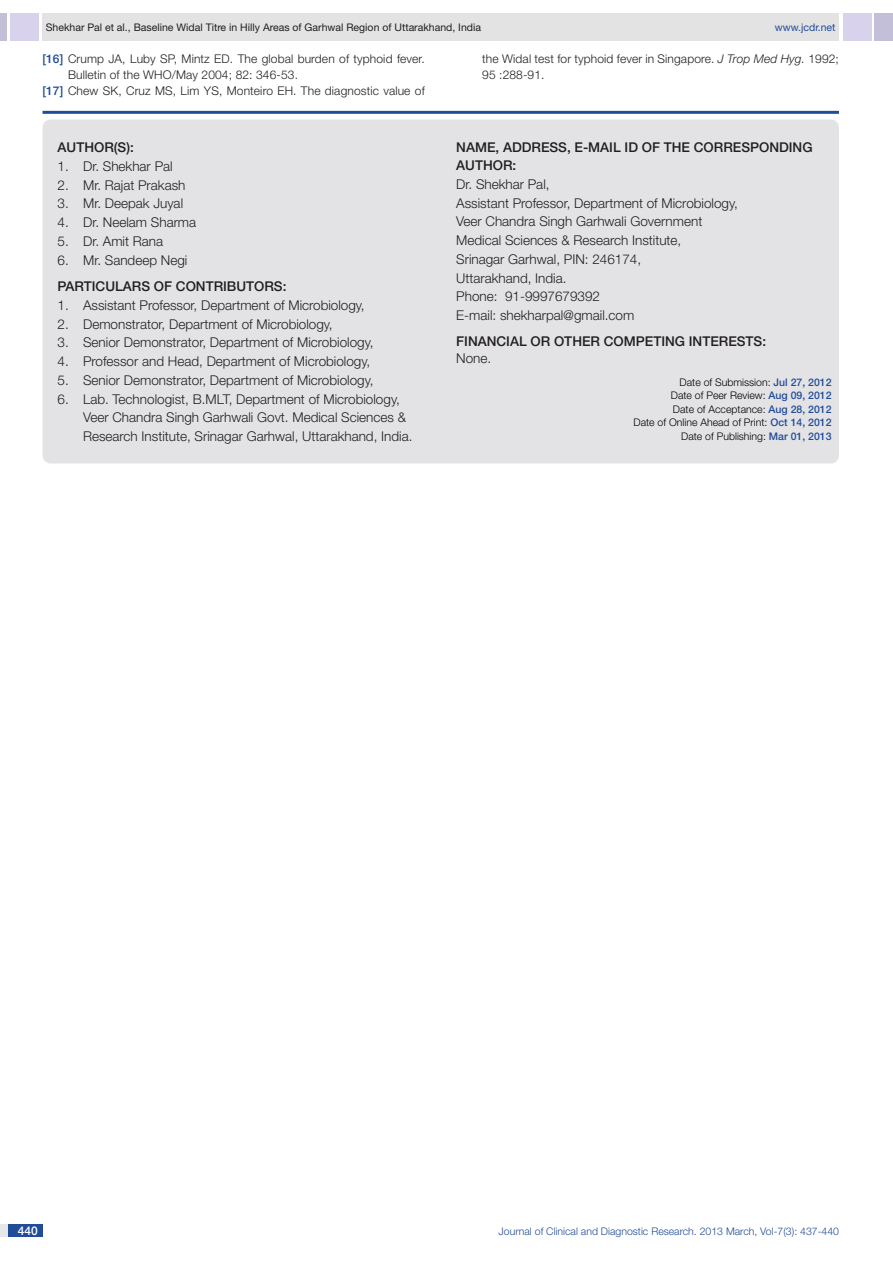
<style>
.page{position:relative;width:893px;height:1263px;background:#fff}
.page>*{position:absolute;margin:0;border:0;box-sizing:border-box;transform-origin:0 0}
.con_particulars{font:300 13.5px/18.8px "Helvetica Neue";color:#231f20}
.Body_text{font:500 13.5px "Helvetica Neue";color:#231f20}
.con_particulars-2{font:500 13.5px "Helvetica Neue";color:#231f20}
.Body_text-2{font:300 13.5px "Helvetica Neue";color:#231f20}
.t1{font:300 12px/15.6px "Helvetica Neue";letter-spacing:.01em;color:#231f20}
.t2{font:500 12px "Helvetica Neue";color:#fff}
.t3{font:300 10.5px/13.5px "Helvetica Neue";color:#000;text-align:justify}
.t4{font:10.5px "Helvetica Neue";color:#231f20}
.t5{font:300 10.5px "Helvetica Neue";color:#214c99}
.t6{font:10.5px "Helvetica Neue";color:#214c99}
.s1{font-weight:500;color:#214c99}
.s2{font-style:italic}
</style>
<div class="page">
<div style="left:0;top:13px;width:7px;height:28px;background:#c3bfd8"></div>
<div style="left:10px;top:13px;width:29px;height:28px;background:#d9d2ec"></div>
<div style="left:43px;top:13px;width:796px;height:28px;background:#e3e3e3"></div>
<div style="left:875px;top:13px;width:18px;height:28px;background:#c3bfd8"></div>
<div style="left:843px;top:13px;width:29px;height:28px;background:#d9d2ec"></div>
<div style="left:0;top:1224px;width:43px;height:13px;background:#e6e7e9"></div>
<div style="left:8px;top:1224px;width:35px;height:13px;background:#214c99"></div>
<hr style="left:43px;top:111px;width:796px;height:3px;background:#214c99">
<div style="left:43px;top:119px;width:796px;height:344px;background:#e3e3e5;border-radius:9px"></div>
<p class="t4" style="left:46px;top:21px;width:437px">Shekhar Pal et al., Baseline Widal Titre in Hilly Areas of Garhwal Region of Uttarakhand, India</p>
<p class="t6" style="left:775px;top:21px;width:62px">www.jcdr.net</p>
<p class="t1" style="left:43px;top:51px;width:384px"><span class="s1">[16]</span> Crump JA, Luby SP, Mintz ED. The global burden of typhoid fever.</p>
<p class="t1" style="left:68px;top:67px;width:231px">Bulletin of the WHO/May 2004; 82: 346-53.</p>
<p class="t1" style="left:43px;top:82px;width:384px"><span class="s1">[17]</span> Chew SK, Cruz MS, Lim YS, Monteiro EH. The diagnostic value of</p>
<p class="Body_text" style="left:58px;top:139px;width:10px">AUTH</p>
<p class="Body_text" style="left:94px;top:139px;width:41px">OR(S):</p>
<p class="con_particulars" style="left:58px;top:156px;width:117px">1. Dr. Shekhar Pal</p>
<p class="con_particulars" style="left:58px;top:175px;width:129px">2. Mr. Rajat Prakash</p>
<p class="con_particulars" style="left:58px;top:194px;width:127px">3. Mr. Deepak Juyal</p>
<p class="con_particulars" style="left:58px;top:213px;width:140px">4. Dr. Neelam Sharma</p>
<p class="con_particulars" style="left:58px;top:231px;width:107px">5. Dr. Amit Rana</p>
<p class="con_particulars" style="left:58px;top:250px;width:131px">6. Mr. Sandeep Negi</p>
<p class="Body_text" style="left:58px;top:278px;width:17px">PARTI</p>
<p class="Body_text" style="left:96px;top:278px;width:20px">CULAR</p>
<p class="Body_text" style="left:141px;top:278px;width:147px">S OF CONTRI BUTORS:</p>
<p class="con_particulars" style="left:58px;top:295px;width:309px">1. Assistant Professor, Department of Microbiology,</p>
<p class="con_particulars" style="left:58px;top:314px;width:277px">2. Demonstrator, Department of Microbiology,</p>
<p class="con_particulars" style="left:58px;top:333px;width:317px">3. Senior Demonstrator, Department of Microbiology,</p>
<p class="con_particulars" style="left:58px;top:352px;width:314px">4. Professor and Head, Department of Microbiology,</p>
<p class="con_particulars" style="left:58px;top:370px;width:317px">5. Senior Demonstrator, Department of Microbiology,</p>
<p class="con_particulars" style="left:58px;top:389px;width:344px">6. Lab. Technologist, B.MLT, Department of Microbiology,</p>
<p class="con_particulars" style="left:83px;top:408px;width:331px">Veer Chandra Singh Garhwali Govt. Medical Sciences &amp;<br>Research Institute, Srinagar Garhwal, Uttarakhand, India.</p>
<p class="t1" style="left:482px;top:51px;width:358px">the Widal test for typhoid fever in Singapore. <span class="s2">J Trop Med Hyg.</span> 1992;<br>95 :288-91.</p>
<p class="con_particulars-2" style="left:456px;top:139px;width:21px">NAME</p>
<p class="con_particulars-2" style="left:495px;top:139px;width:102px">, ADDRESS, E-MAIL</p>
<p class="con_particulars-2" style="left:625px;top:139px;width:49px">ID OF THE</p>
<p class="con_particulars-2" style="left:694px;top:139px;width:30px">CORRE</p>
<p class="con_particulars-2" style="left:741px;top:139px;width:71px">SPONDING</p>
<p class="con_particulars-2" style="left:456px;top:157px;width:10px">AUTH</p>
<p class="con_particulars-2" style="left:493px;top:157px;width:25px">OR:</p>
<p class="con_particulars" style="left:456px;top:174px;width:95px">Dr. Shekhar Pal,</p>
<p class="con_particulars" style="left:456px;top:193px;width:283px">Assistant Professor, Department of Microbiology,<br>Veer Chandra Singh Garhwali Government</p>
<p class="con_particulars" style="left:456px;top:231px;width:227px">Medical Sciences &amp; Research Institute,</p>
<p class="con_particulars" style="left:456px;top:249px;width:186px">Srinagar Garhwal, PIN: 246174,</p>
<p class="con_particulars" style="left:456px;top:268px;width:112px">Uttarakhand, India.</p>
<p class="con_particulars" style="left:456px;top:287px;width:145px">Phone: 91-9997679392</p>
<p class="con_particulars" style="left:456px;top:306px;width:180px">E-mail: shekharpal@gmail.com</p>
<p class="Body_text" style="left:456px;top:333px;width:118px">Financ ial OR OTHER</p>
<p class="Body_text" style="left:604px;top:333px;width:109px">COMPETI NG INTERE</p>
<p class="Body_text" style="left:737px;top:333px;width:31px">STS:</p>
<p class="Body_text-2" style="left:456px;top:350px;width:37px">None.</p>
<p class="t3" style="left:671px;top:375px;width:162px;text-indent:9px">Date of Submission: <span class="s1">Jul 27, 2012<br></span>Date of Peer Review: <span class="s1">Aug 09, 2012<br></span>Date of Acceptance: <span class="s1">Aug 28, 2012</span></p>
<p class="t3" style="left:633px;top:415px;width:200px">Date of Online Ahead of Print: <span class="s1">Oct 14, 2012</span></p>
<p class="t3" style="left:681px;top:429px;width:152px">Date of Publishing: <span class="s1">Mar 01, 2013</span></p>
<p class="t2" style="left:18px;top:1223px;width:22px">440</p>
<p class="t5" style="left:499px;top:1225px;width:342px">Journal of Clinical and Diagnostic Research. 2013 March, Vol-7(3): 437-440</p>
</div>
